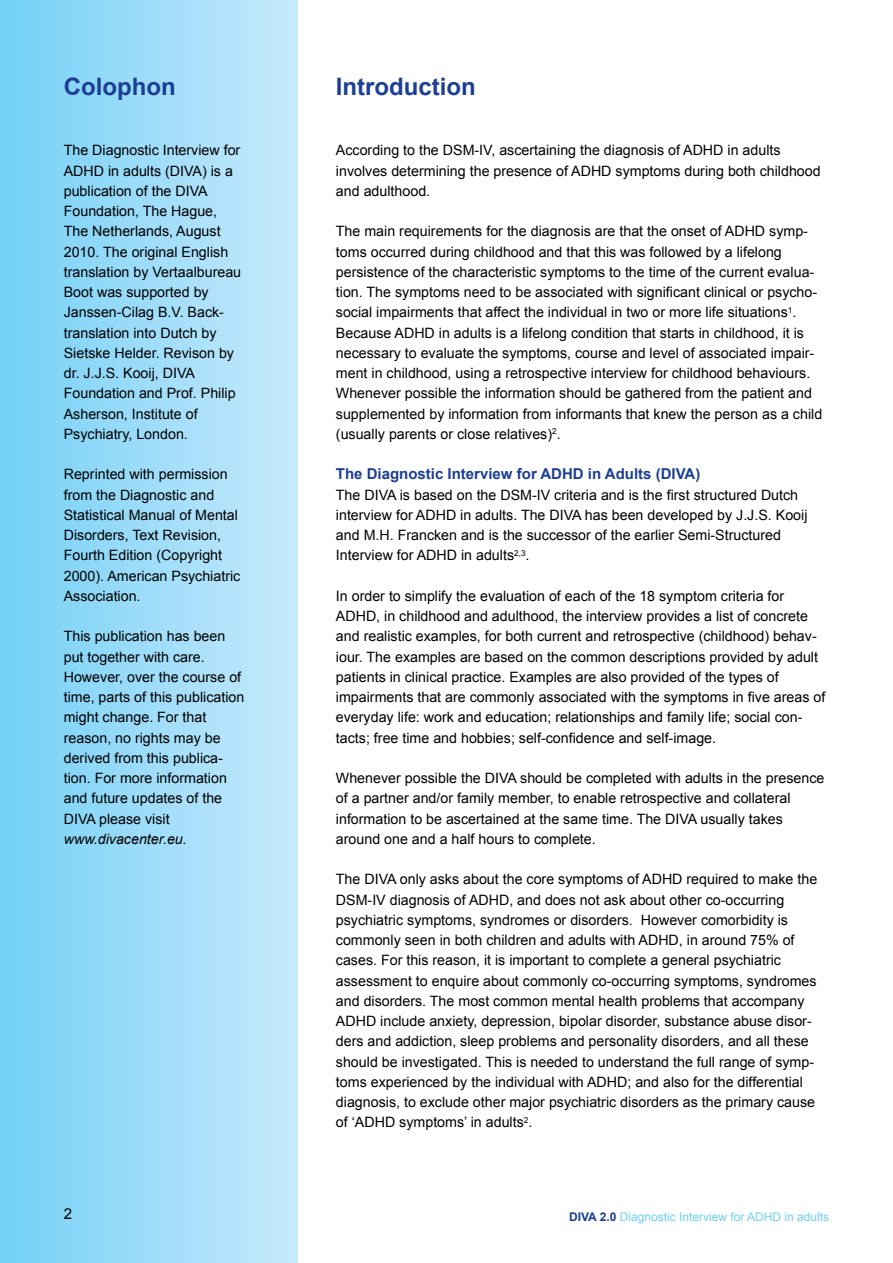
<style>
.page{position:relative;width:893px;height:1263px;background:#fff}
.page>*{position:absolute;margin:0;border:0;box-sizing:border-box;transform-origin:0 0}
.t1{font:700 24px "Arial";color:#1c3e94}
.t2{font:700 15px "Arial";color:#1c3e94}
.t3{font:15px "Arial";color:#000}
.t4{font:14.25px/20.2px "Arial";color:#000}
.t5{font:italic 14.25px "Arial";color:#000}
.t6{font:12px "Arial";color:#6dcff6}
.s1{font-weight:700;color:#1c3e94}
</style>
<div class="page">
<div style="left:0;top:0;width:298px;height:1263px;background:linear-gradient(to right,#73d0f6,#c7eafb)"></div>
<h1 class="t1" style="left:64px;top:73px;width:113px">Colophon</h1>
<p class="t4" style="left:64px;top:140px;width:179px">The Diagnostic Interview for<br>ADHD in adults (DIVA) is a publication of the DIVA<br>Foundation, The Hague,<br>The Netherlands, August<br>2010. The original English translation by Vertaalbureau<br>Boot was supported by<br>Janssen-Cilag B.V. Back&shy;translation into Dutch by<br>Sietske Helder. Revison by dr. J.J.S. Kooij, DIVA<br>Foundation and Prof. Philip<br>Asherson, Institute of<br>Psychiatry, London.</p>
<p class="t4" style="left:64px;top:464px;width:178px">Reprinted with permission from the Diagnostic and<br>Statistical Manual of Mental<br>Disorders, Text Revision,<br>Fourth Edition (Copyright<br>2000). American Psychiatric<br>Association.</p>
<p class="t4" style="left:64px;top:626px;width:182px">This publication has been put together with care.<br>However, over the course of time, parts of this publication might change. For that reason, no rights may be derived from this publica&shy;tion. For more information and future updates of the<br>DIVA please visit</p>
<p class="t5" style="left:64px;top:831px;width:125px">www.divacenter.eu.</p>
<h1 class="t1" style="left:336px;top:73px;width:141px">Introduction</h1>
<p class="t4" style="left:336px;top:140px;width:486px">According to the DSM-IV, ascertaining the diagnosis of ADHD in adults involves determining the presence of ADHD symptoms during both childhood and adulthood.</p>
<p class="t4" style="left:336px;top:221px;width:488px">The main requirements for the diagnosis are that the onset of ADHD symp&shy;toms occurred during childhood and that this was followed by a lifelong persistence of the characteristic symptoms to the time of the current evalua&shy;tion. The symptoms need to be associated with significant clinical or psycho&shy;social impairments that affect the individual in two or more life situations<sup>1</sup>.<br>Because ADHD in adults is a lifelong condition that starts in childhood, it is necessary to evaluate the symptoms, course and level of associated impair&shy;ment in childhood, using a retrospective interview for childhood behaviours.<br>Whenever possible the information should be gathered from the patient and supplemented by information from informants that knew the person as a child (usually parents or close relatives)<sup>2</sup>.</p>
<p class="t2" style="left:336px;top:466px;width:366px">The Diagnostic Interview for ADHD in Adults (DIVA)</p>
<p class="t4" style="left:336px;top:484px;width:473px">The DIVA is based on the DSM-IV criteria and is the first structured Dutch interview for ADHD in adults. The DIVA has been developed by J.J.S. Kooij and M.H. Francken and is the successor of the earlier Semi-Structured Interview for ADHD in adults<sup>2,3</sup>.</p>
<p class="t4" style="left:336px;top:586px;width:491px">In order to simplify the evaluation of each of the 18 symptom criteria for ADHD, in childhood and adulthood, the interview provides a list of concrete and realistic examples, for both current and retrospective (childhood) behav&shy;iour. The examples are based on the common descriptions provided by adult patients in clinical practice. Examples are also provided of the types of impairments that are commonly associated with the symptoms in five areas of everyday life: work and education; relationships and family life; social con&shy;tacts; free time and hobbies; self-confidence and self-image.</p>
<p class="t4" style="left:336px;top:768px;width:490px">Whenever possible the DIVA should be completed with adults in the presence of a partner and/or family member, to enable retrospective and collateral information to be ascertained at the same time. The DIVA usually takes around one and a half hours to complete.</p>
<p class="t4" style="left:336px;top:869px;width:483px">The DIVA only asks about the core symptoms of ADHD required to make the DSM-IV diagnosis of ADHD, and does not ask about other co-occurring psychiatric symptoms, syndromes or disorders. However comorbidity is commonly seen in both children and adults with ADHD, in around 75% of cases. For this reason, it is important to complete a general psychiatric assessment to enquire about commonly co-occurring symptoms, syndromes and disorders. The most common mental health problems that accompany ADHD include anxiety, depression, bipolar disorder, substance abuse disor&shy;ders and addiction, sleep problems and personality disorders, and all these should be investigated. This is needed to understand the full range of symp&shy;toms experienced by the individual with ADHD; and also for the differential diagnosis, to exclude other major psychiatric disorders as the primary cause of ‘ADHD symptoms’ in adults<sup>2</sup>.</p>
<p class="t3" style="left:64px;top:1205px;width:10px">2</p>
<p class="t6" style="left:569px;top:1210px;width:262px"><span class="s1">DIVA 2.0</span> Diagnostic Interview for ADHD in adults</p>
</div>
